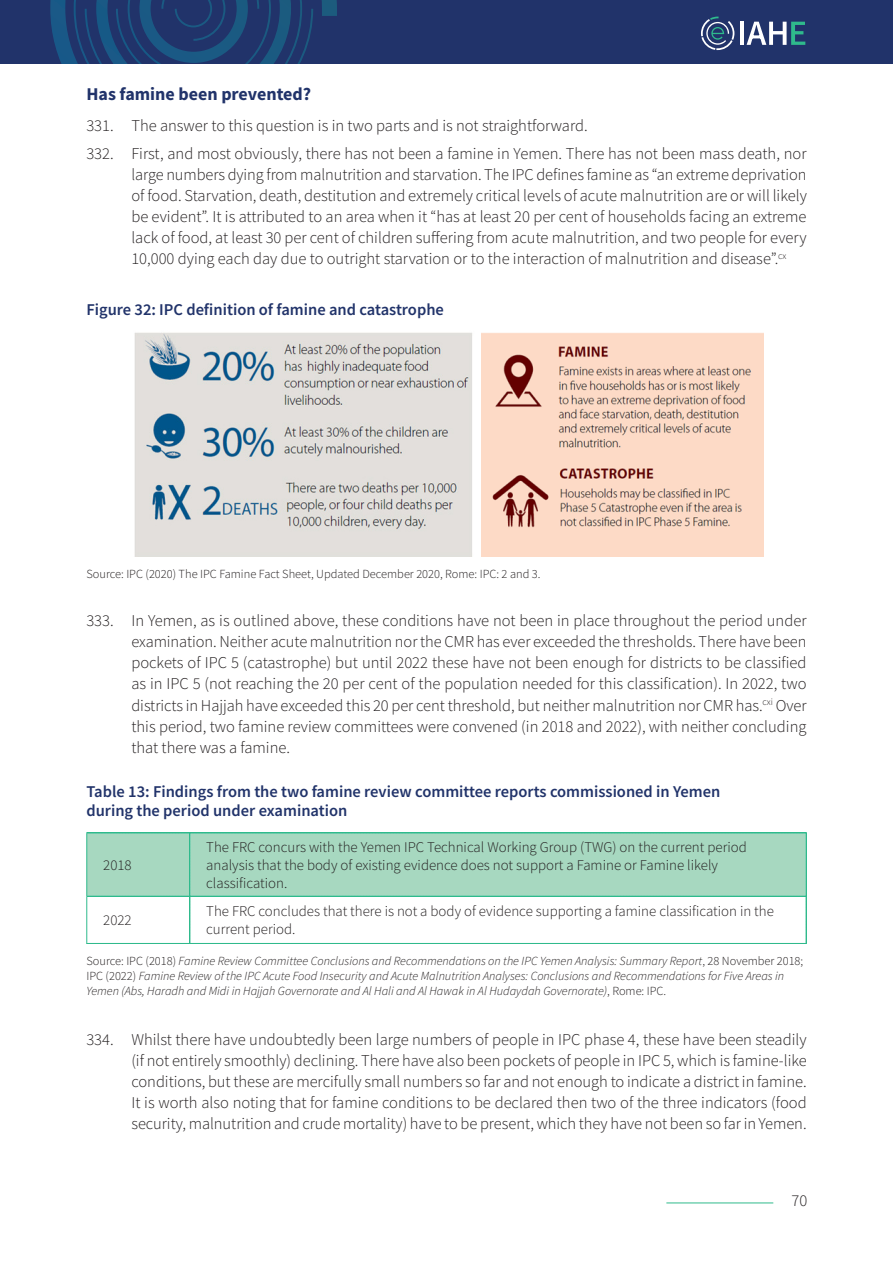
<style>
.page{position:relative;width:893px;height:1263px;background:#fff}
.page>*{position:absolute;margin:0;border:0;box-sizing:border-box;transform-origin:0 0}
.SUB_HEADING{font:700 18px "Source Sans Pro";color:#21336a}
.t1{font:300 16.5px/21px "Source Sans Pro";color:#231f20;text-align:justify}
.figure_and_table_hea{font:600 16.5px/19.8px "Source Sans Pro";color:#21336a}
.TABLE_WOI{font:300 14.85px/17.9px "Source Sans Pro";color:#231f20}
.SOURCE{font:italic 300 12.3px/14.9px "Source Sans Pro";color:#231f20}
.SOURCE-2{font:300 12.3px "Source Sans Pro";color:#231f20}
.s1{font-style:normal}
</style>
<div class="page">
<div style="left:0;top:0;width:893px;height:63px;background:#21336a"></div>
<svg style="left:50px;top:0;width:287px;height:63px"></svg>
<hr style="left:740px;top:22px;width:4px;height:23px;background:#fff">
<svg style="left:747px;top:22px;width:58px;height:23px"></svg>
<svg style="left:701px;top:17px;width:33px;height:33px"></svg>
<hr style="left:666px;top:1202px;width:107px;height:1px;background:#2fba8c">
<hr style="left:86px;top:833px;width:1px;height:63px;background:#2fba8c">
<hr style="left:86px;top:896px;width:1px;height:47px;background:#2fba8c">
<svg style="left:87px;top:832px;width:720px;height:112px"></svg>
<img style="left:134px;top:332px;width:338px;height:225px">
<img style="left:481px;top:332px;width:283px;height:225px">
<p class="SUB_HEADING" style="left:86px;top:82px;width:226px">Has famine been prevented?</p>
<p class="t1" style="left:86px;top:115px;width:503px">331. The answer to this question is in two parts and is not straightforward.</p>
<p class="t1" style="left:131px;top:143px;width:677px;text-indent:-45px">332. First, and most obviously, there has not been a famine in Yemen. There has not been mass death, nor large numbers dying from malnutrition and starvation. The IPC defines famine as “an extreme deprivation of food. Starvation, death, destitution and extremely critical levels of acute malnutrition are or will likely be evident”. It is attributed to an area when it “has at least 20 per cent of households facing an extreme lack of food, at least 30 per cent of children suffering from acute malnutrition, and two people for every 10,000 dying each day due to outright starvation or to the interaction of malnutrition and disease”.<sup>cx</sup></p>
<p class="figure_and_table_hea" style="left:86px;top:300px;width:359px">Figure 32: IPC definition of famine and catastrophe</p>
<p class="SOURCE-2" style="left:86px;top:566px;width:456px">Source: IPC (2020) The IPC Famine Fact Sheet, Updated December 2020, Rome: IPC: 2 and 3.</p>
<p class="t1" style="left:131px;top:610px;width:677px;text-indent:-45px">333. In Yemen, as is outlined above, these conditions have not been in place throughout the period under examination. Neither acute malnutrition nor the CMR has ever exceeded the thresholds. There have been pockets of IPC 5 (catastrophe) but until 2022 these have not been enough for districts to be classified as in IPC 5 (not reaching the 20 per cent of the population needed for this classification). In 2022, two districts in Hajjah have exceeded this 20 per cent threshold, but neither malnutrition nor CMR has.<sup>cxi</sup> Over this period, two famine review committees were convened (in 2018 and 2022), with neither concluding that there was a famine.</p>
<p class="figure_and_table_hea" style="left:86px;top:781px;width:636px">Table 13: Findings from the two famine review committee reports commissioned in Yemen during the period under examination</p>
<p class="TABLE_WOI" style="left:103px;top:856px;width:30px">2018</p>
<p class="TABLE_WOI" style="left:206px;top:838px;width:542px">The FRC concurs with the Yemen IPC Technical Working Group (TWG) on the current period analysis that the body of existing evidence does not support a Famine or Famine likely classification.</p>
<p class="TABLE_WOI" style="left:103px;top:911px;width:30px">2022</p>
<p class="TABLE_WOI" style="left:206px;top:902px;width:569px">The FRC concludes that there is not a body of evidence supporting a famine classification in the current period.</p>
<p class="SOURCE" style="left:86px;top:953px;width:718px"><span class="s1">Source: IPC (2018)</span> Famine Review Committee Conclusions and Recommendations on the IPC Yemen Analysis: Summary Report<span class="s1">, 28 November 2018;<br>IPC (2022)</span> Famine Review of the IPC Acute Food Insecurity and Acute Malnutrition Analyses: Conclusions and Recommendations for Five Areas in<br>Yemen (Abs, Haradh and Midi in Hajjah Governorate and Al Hali and Al Hawak in Al Hudaydah Governorate)<span class="s1">, Rome: IPC.</span></p>
<p class="t1" style="left:131px;top:1029px;width:677px;text-indent:-45px">334. Whilst there have undoubtedly been large numbers of people in IPC phase 4, these have been steadily (if not entirely smoothly) declining. There have also been pockets of people in IPC 5, which is famine-like conditions, but these are mercifully small numbers so far and not enough to indicate a district in famine.<br>It is worth also noting that for famine conditions to be declared then two of the three indicators (food security, malnutrition and crude mortality) have to be present, which they have not been so far in Yemen.</p>
<p class="t1" style="left:791px;top:1190px;width:17px">70</p>
</div>
